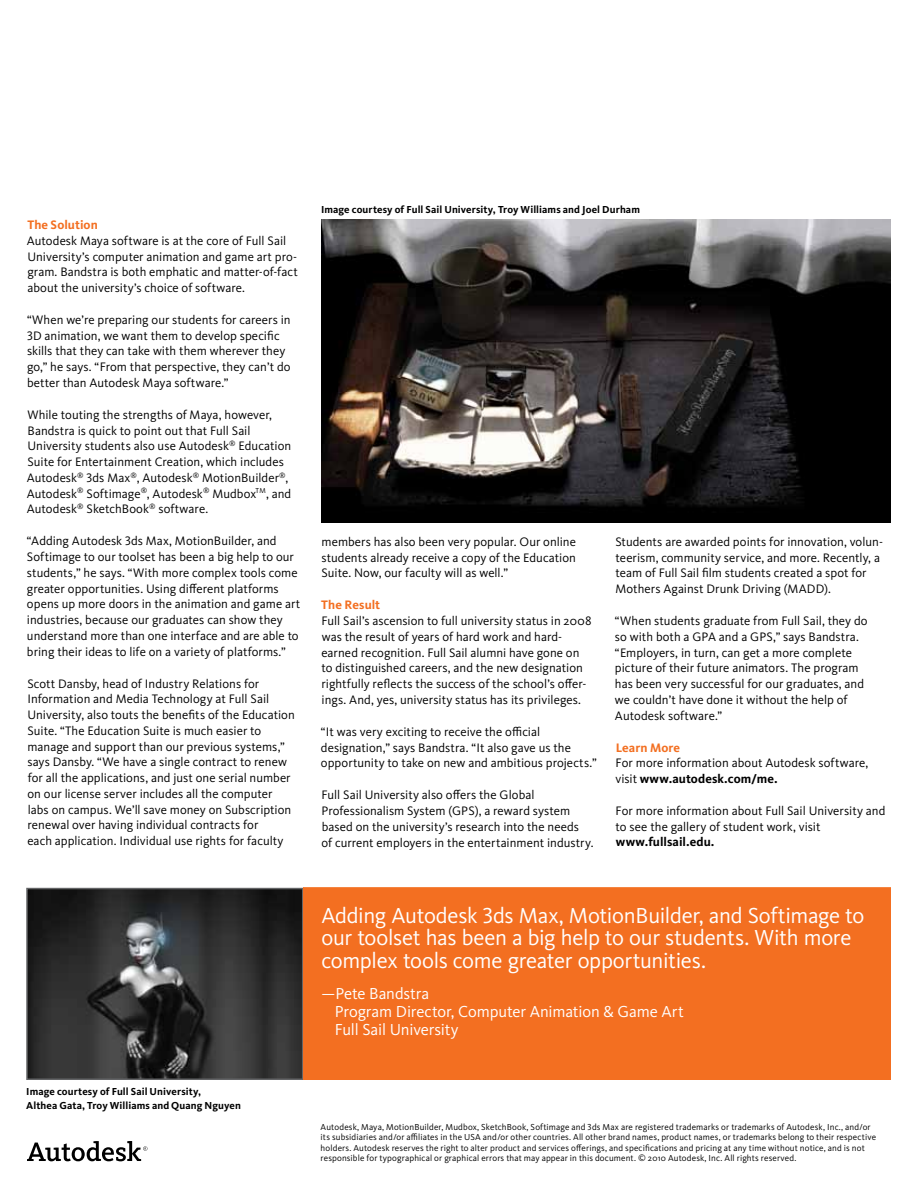
<style>
.page{position:relative;width:918px;height:1188px;background:#fff}
.page>*{position:absolute;margin:0;border:0;box-sizing:border-box;transform-origin:0 0}
.t1{font:22.5px/22.5px "Kievit Pro";letter-spacing:-.015em;color:#fff}
.t2{font:16.5px/18px "Kievit Pro";letter-spacing:-.01em;color:#fff}
.t3{font:12.75px/15.8px "Kievit Pro";letter-spacing:.005em;color:#000}
.t4{font:700 12.75px "Kievit Pro";letter-spacing:.005em;color:#f36f21}
.t5{font:700 12.75px "Kievit Pro";letter-spacing:.005em;color:#000}
.t6{font:700 10.5px/13.5px "Kievit Pro";letter-spacing:.01em;color:#000}
.t7{font:9px/10.5px "Kievit Pro";letter-spacing:.015em;color:#000}
.s1{font-weight:700}
</style>
<div class="page">
<img style="left:29px;top:891px;width:271px;height:186px">
<div style="left:26px;top:888px;width:277px;height:192px;border:2px solid #636466"></div>
<div style="left:303px;top:888px;width:588px;height:192px;background:#f36f21"></div>
<svg style="left:27px;top:1141px;width:120px;height:20px"></svg>
<img style="left:321px;top:220px;width:570px;height:303px">
<p class="t4" style="left:27px;top:217px;width:72px">The Solution</p>
<p class="t3" style="left:27px;top:233px;width:273px">Autodesk Maya software is at the core of Full Sail University’s computer animation and game art pro&shy;gram. Bandstra is both emphatic and matter-of-fact about the university’s choice of software.</p>
<p class="t3" style="left:27px;top:312px;width:265px">“When we’re preparing our students for careers in 3D animation, we want them to develop specific skills that they can take with them wherever they go,” he says. “From that perspective, they can’t do better than Autodesk Maya software.”</p>
<p class="t3" style="left:27px;top:407px;width:266px">While touting the strengths of Maya, however, Bandstra is quick to point out that Full Sail University students also use Autodesk<sup>®</sup> Education Suite for Entertainment Creation, which includes Autodesk<sup>®</sup> 3ds Max<sup>®</sup>, Autodesk<sup>®</sup> MotionBuilder<sup>®</sup>, Autodesk<sup>®</sup> Softimage<sup>®</sup>, Autodesk<sup>®</sup> Mudbox<sup>TM</sup>, and Autodesk<sup>®</sup> SketchBook<sup>®</sup> software.</p>
<p class="t3" style="left:27px;top:533px;width:275px">“Adding Autodesk 3ds Max, MotionBuilder, and Softimage to our toolset has been a big help to our students,” he says. “With more complex tools come greater opportunities. Using different platforms opens up more doors in the animation and game art industries, because our graduates can show they understand more than one interface and are able to bring their ideas to life on a variety of platforms.”</p>
<p class="t3" style="left:27px;top:675px;width:269px">Scott Dansby, head of I ndustry Relations for<br>I nformation and Media Technology at Full Sail University, also touts the benefits of the Education Suite. “The Education Suite is much easier to manage and support than our previous systems,” says Dansby. “We have a single contract to renew for all the applications, and just one serial number on our license server includes all the computer labs on campus. We’ll save money on Subscription renewal over having individual contracts for<br>each application. I ndividual use rights for faculty</p>
<p class="t6" style="left:321px;top:202px;width:321px">Image courtesy of Full Sail University, Troy Williams and Joel Durham</p>
<p class="t3" style="left:321px;top:534px;width:256px;text-align:justify">members has also been very popular. Our online students already receive a copy of the Education Suite. Now, our faculty will as well.”</p>
<p class="t4" style="left:321px;top:597px;width:60px">The Result</p>
<p class="t3" style="left:321px;top:613px;width:272px">Full Sail’s ascension to full university status in 2008 was the result of years of hard work and hard&shy;earned recognition. Full Sail alumni have gone on to distinguished careers, and the new designation rightfully reflects the success of the school’s offer&shy;ings. And, yes, university status has its privileges.</p>
<p class="t3" style="left:321px;top:724px;width:277px">“It was very exciting to receive the official designation,” says Bandstra. “It also gave us the opportunity to take on new and ambitious projects.”</p>
<p class="t3" style="left:321px;top:787px;width:274px">Full Sail University also offers the Global Professionalism System (GPS), a reward system based on the university’s research into the needs<br>of current employers in the entertainment industry.</p>
<p class="t3" style="left:615px;top:534px;width:269px">Students are awarded points for innovation, volun&shy;teerism, community service, and more. Recently, a team of Full Sail film students created a spot for Mothers Against Drunk Driving (MADD).</p>
<p class="t3" style="left:615px;top:613px;width:254px">“When students graduate from Full Sail, they do so with both a GPA and a GPS,” says Bandstra. “Employers, in turn, can get a more complete picture of their future animators. The program has been very successful for our graduates, and we couldn’t have done it without the help of Autodesk software.”</p>
<p class="t4" style="left:616px;top:740px;width:66px">Learn More</p>
<p class="t3" style="left:616px;top:755px;width:254px">For more information about Autodesk software, visit <span class="s1">www.autodesk.com/me.</span></p>
<p class="t3" style="left:616px;top:803px;width:271px">For more information about Full Sail University and to see the gallery of student work, visit</p>
<p class="t5" style="left:616px;top:835px;width:100px">www.fullsail.edu.</p>
<p class="t6" style="left:26px;top:1085px;width:216px">Image courtesy of Full Sail University,<br>Althea Gata, Troy Williams and Quang Nguyen</p>
<h1 class="t1" style="left:321px;top:904px;width:545px">Adding Autodesk 3ds Max, MotionBuilder, and Softimage to our toolset has been a big help to our students. With more complex tools come greater opportunities.</h1>
<p class="t2" style="left:335px;top:985px;width:350px;text-indent:-13px">—Pete Bandstra<br>Program Director, Computer Animation &amp; Game Art<br>Full Sail University</p>
<p class="t7" style="left:321px;top:1121px;width:557px">Autodesk, Maya, MotionBuilder, Mudbox, SketchBook, Softimage and 3ds Max are registered trademarks or trademarks of Autodesk, I nc., and/or its subsidiaries and/or affiliates in the USA and/or other countries. All other brand names, product names, or trademarks belong to their respective holders. Autodesk reserves the right to alter product and services offerings, and specifications and pricing at any time without notice, and is not responsible for typographical or graphical errors that may appear in this document. © 2010 Autodesk, I nc. All rights reserved.</p>
</div>
